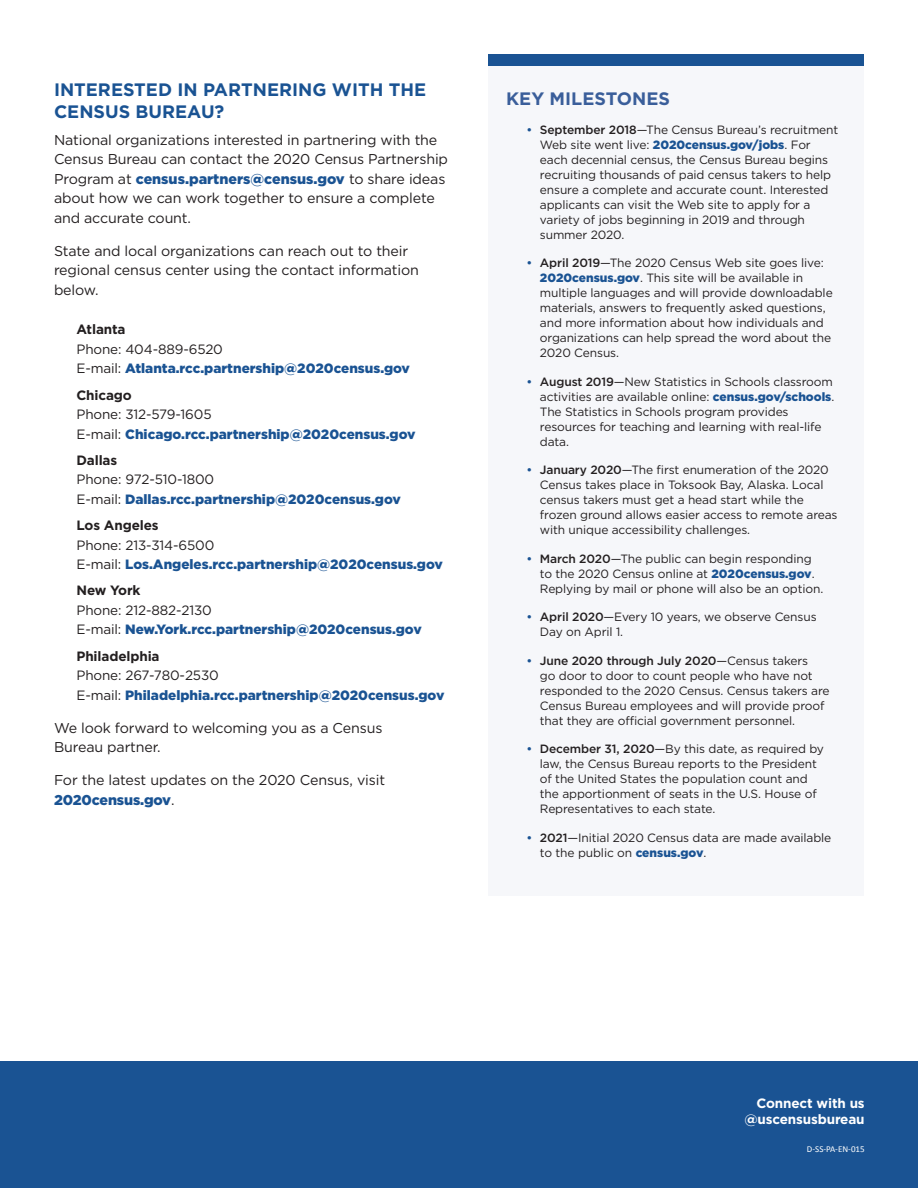
<style>
.page{position:relative;width:918px;height:1188px;background:#fff}
.page>*{position:absolute;margin:0;border:0;box-sizing:border-box;transform-origin:0 0}
.t1{font:700 18px/22.5px "Gotham HTF";color:#1a5393}
.t2{font:700 18px "Gotham HTF";color:#3a5e9a}
.Body_Text{font:14.25px/19.5px "Gotham HTF";letter-spacing:-.01em;color:#231f20}
.List_TX{font:900 13.5px "Gotham HTF";color:#1a5393}
.List_TX-2{font:13.5px "Gotham HTF";letter-spacing:-.01em;color:#231f20}
.t3{font:700 13.5px "Gotham HTF";letter-spacing:-.01em;color:#231f20}
.Body_Text-2{font:700 13.5px "Gotham HTF";letter-spacing:-.01em;color:#fff}
.t4{font:12px/15px "Gotham HTF";letter-spacing:-.01em;color:#231f20}
.t5{font:9px "Calibri";color:#fff}
.s1{font-weight:900;color:#1a5393}
.s2{font-weight:400;color:#231f20}
.s3{font-weight:500;color:#1a5393}
.s4{font-weight:500}
</style>
<div class="page">
<div style="left:0;top:1062px;width:918px;height:126px;background:#1a5393"></div>
<div style="left:488px;top:65px;width:376px;height:831px;background:#f6f7fa"></div>
<div style="left:488px;top:54px;width:376px;height:11px;background:#1a5393"></div>
<h2 class="t1" style="left:54px;top:78px;width:374px">INTERESTED IN PARTNERING WITH THE<br>CENSUS BUREAU?</h2>
<p class="Body_Text" style="left:54px;top:130px;width:396px">National organizations interested in partnering with the Census Bureau can contact the 2020 Census Partnership Program at <span class="s1">census.partners@census.gov</span> to share ideas about how we can work together to ensure a complete and accurate count.</p>
<p class="Body_Text" style="left:54px;top:241px;width:366px">State and local organizations can reach out to their regional census center using the contact information below.</p>
<h3 class="t3" style="left:76px;top:322px;width:51px">Atlanta</h3>
<p class="List_TX-2" style="left:76px;top:342px;width:148px">Phone: 404-889-6520</p>
<p class="List_TX" style="left:76px;top:361px;width:335px"><span class="s2">E-mail:</span> Atlanta.rcc.partnership@2020census.gov</p>
<h3 class="t3" style="left:76px;top:387px;width:57px">Chicago</h3>
<p class="List_TX-2" style="left:76px;top:407px;width:137px">Phone: 312-579-1605</p>
<p class="List_TX" style="left:76px;top:426px;width:341px"><span class="s2">E-mail:</span> Chicago.rcc.partnership@2020census.gov</p>
<h3 class="t3" style="left:76px;top:452px;width:42px">Dallas</h3>
<p class="List_TX-2" style="left:76px;top:472px;width:139px">Phone: 972-510-1800</p>
<p class="List_TX" style="left:76px;top:491px;width:326px"><span class="s2">E-mail:</span> Dallas.rcc.partnership@2020census.gov</p>
<h3 class="t3" style="left:76px;top:517px;width:84px">Los Angeles</h3>
<p class="List_TX-2" style="left:76px;top:537px;width:139px">Phone: 213-314-6500</p>
<p class="List_TX" style="left:76px;top:556px;width:368px"><span class="s2">E-mail:</span> Los.Angeles.rcc.partnership@2020census.gov</p>
<h3 class="t3" style="left:76px;top:583px;width:66px">New York</h3>
<p class="List_TX-2" style="left:76px;top:603px;width:137px">Phone: 212-882-2130</p>
<p class="List_TX" style="left:76px;top:622px;width:347px"><span class="s2">E-mail:</span> New.York.rcc.partnership@2020census.gov</p>
<h3 class="t3" style="left:76px;top:648px;width:85px">Philadelphia</h3>
<p class="List_TX-2" style="left:76px;top:668px;width:144px">Phone: 267-780-2530</p>
<p class="List_TX" style="left:76px;top:687px;width:369px"><span class="s2">E-mail:</span> Philadelphia.rcc.partnership@2020census.gov</p>
<p class="Body_Text" style="left:54px;top:718px;width:330px">We look forward to welcoming you as a Census<br>Bureau partner.</p>
<p class="Body_Text" style="left:54px;top:770px;width:333px">For the latest updates on the 2020 Census, visit<br><span class="s1">2020census.gov</span>.</p>
<h2 class="t2" style="left:506px;top:89px;width:165px">KEY MILESTONES</h2>
<p class="t4" style="left:540px;top:122px;width:300px;text-indent:-14px"><span class="s3">•</span> <span class="s4">September 2018</span>—The Census Bureau’s recruitment Web site went live: <span class="s1">2020census.gov/jobs</span>. For each decennial census, the Census Bureau begins recruiting thousands of paid census takers to help ensure a complete and accurate count. Interested applicants can visit the Web site to apply for a variety of jobs beginning in 2019 and through summer 2020.</p>
<p class="t4" style="left:540px;top:256px;width:294px;text-indent:-14px"><span class="s3">•</span> <span class="s4">April 2019</span>—The 2020 Census Web site goes live:<br><span class="s1">2020census.gov</span>. This site will be available in multiple languages and will provide downloadable materials, answers to frequently asked questions, and more information about how individuals and organizations can help spread the word about the 2020 Census.</p>
<p class="t4" style="left:540px;top:374px;width:296px;text-indent:-14px"><span class="s3">•</span> <span class="s4">August 2019</span>—New Statistics in Schools classroom activities are available online: <span class="s1">census.gov/schools</span>.<br>The Statistics in Schools program provides resources for teaching and learning with real-life data.</p>
<p class="t4" style="left:540px;top:463px;width:299px;text-indent:-14px"><span class="s3">•</span> <span class="s4">January 2020</span>—The first enumeration of the 2020<br>Census takes place in Toksook Bay, Alaska. Local census takers must get a head start while the frozen ground allows easier access to remote areas with unique accessibility challenges.</p>
<p class="t4" style="left:540px;top:551px;width:285px;text-indent:-14px"><span class="s3">•</span> <span class="s4">March 2020</span>—The public can begin responding to the 2020 Census online at <span class="s1">2020census.gov</span>.<br>Replying by mail or phone will also be an option.</p>
<p class="t4" style="left:540px;top:610px;width:278px;text-indent:-14px"><span class="s3">•</span> <span class="s4">April 2020</span>—Every 10 years, we observe Census<br>Day on April 1.</p>
<p class="t4" style="left:540px;top:653px;width:291px;text-indent:-14px"><span class="s3">•</span> <span class="s4">June 2020 through July 2020</span>—Census takers<br>go door to door to count people who have not responded to the 2020 Census. Census takers are Census Bureau employees and will provide proof that they are official government personnel.</p>
<p class="t4" style="left:540px;top:742px;width:286px;text-indent:-14px"><span class="s3">•</span> <span class="s4">December 31, 2020</span>—By this date, as required by law, the Census Bureau reports to the President of the United States the population count and the apportionment of seats in the U.S. House of Representatives to each state.</p>
<p class="t4" style="left:540px;top:830px;width:293px;text-indent:-14px"><span class="s3">•</span> <span class="s4">2021</span>—Initial 2020 Census data are made available to the public on <span class="s1">census.gov</span>.</p>
<p class="Body_Text-2" style="left:756px;top:1095px;width:110px">Connect with us</p>
<p class="Body_Text-2" style="left:744px;top:1112px;width:122px">@uscensusbureau</p>
<p class="t5" style="left:807px;top:1143px;width:59px">D-SS-PA-EN-015</p>
</div>
